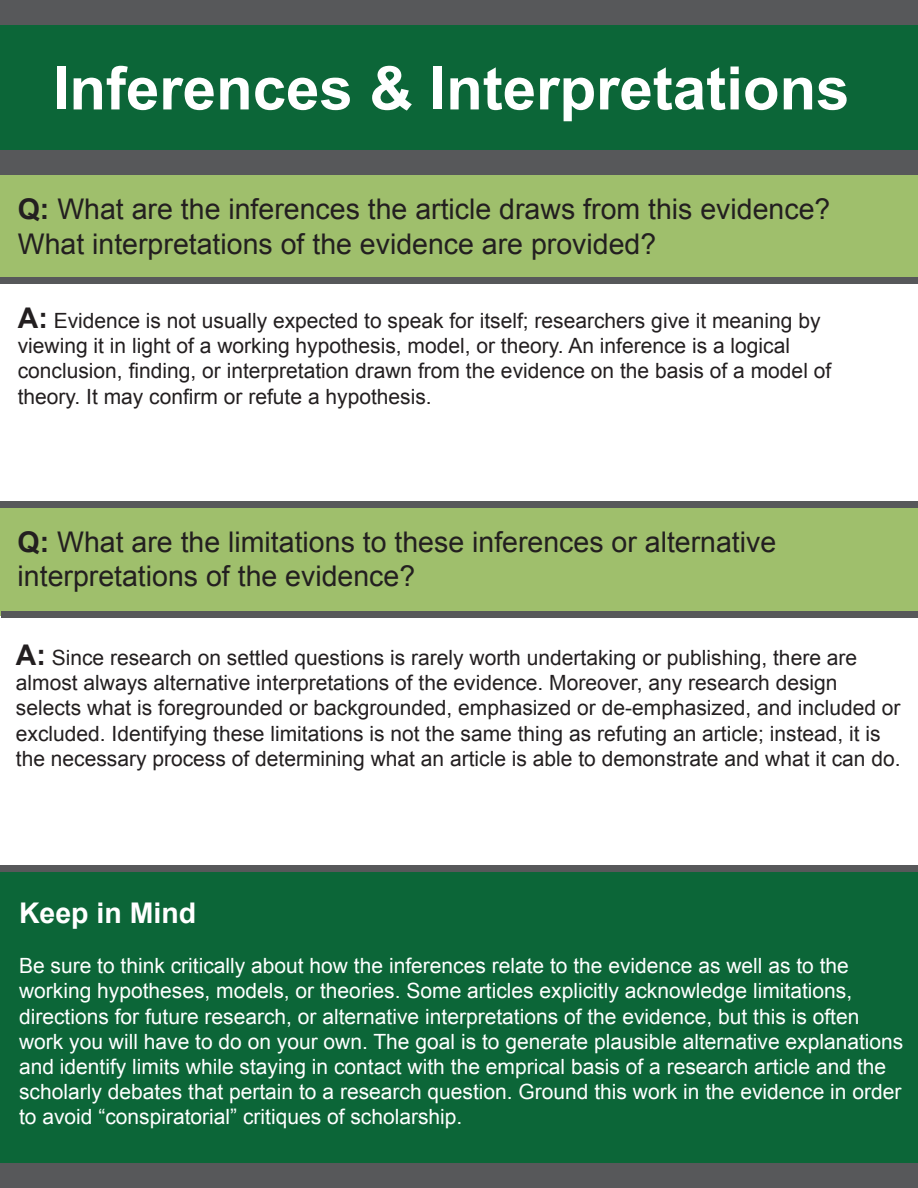
<style>
.page{position:relative;width:918px;height:1188px;background:#fff}
.page>*{position:absolute;margin:0;border:0;box-sizing:border-box;transform-origin:0 0}
.t1{font:700 60px "Arial";color:#fff}
.t2{font:28.5px/34.2px "Arial";color:#231f20}
.t3{font:700 28.5px "Arial";color:#fff}
.t4{font:21px/25.2px "Arial";color:#231f20}
.t5{font:21px/25.2px "Arial";color:#fff}
.s1{font-weight:700}
.s2{font-weight:700;font-size:28.5px}
</style>
<div class="page">
<div style="left:0;top:507px;width:918px;height:109px;background:#9fbf6c"></div>
<div style="left:0;top:171px;width:918px;height:109px;background:#9fbf6c"></div>
<div style="left:0;top:18px;width:918px;height:133px;background:#0c6638"></div>
<div style="left:0;top:0;width:918px;height:25px;background:#57585a"></div>
<div style="left:0;top:150px;width:918px;height:24px;background:#57585a"></div>
<div style="left:0;top:277px;width:918px;height:6px;background:#57585a"></div>
<div style="left:0;top:870px;width:918px;height:307px;background:#0c6638"></div>
<div style="left:0;top:1163px;width:917px;height:25px;background:#57585a"></div>
<div style="left:0;top:502px;width:918px;height:6px;background:#57585a"></div>
<div style="left:2px;top:612px;width:916px;height:6px;background:#57585a"></div>
<div style="left:0;top:866px;width:918px;height:6px;background:#57585a"></div>
<h1 class="t1" style="left:53px;top:48px;width:798px">Inferences &amp; Interpretations</h1>
<h2 class="t2" style="left:18px;top:193px;width:814px"><span class="s1">Q:</span> What are the inferences the article draws from this evidence?<br>What interpretations of the evidence are provided?</h2>
<p class="t4" style="left:18px;top:308px;width:815px"><span class="s2">A:</span> Evidence is not usually expected to speak for itself; researchers give it meaning by viewing it in light of a working hypothesis, model, or theory. An inference is a logical conclusion, finding, or interpretation drawn from the evidence on the basis of a model of theory. It may confirm or refute a hypothesis.</p>
<h2 class="t2" style="left:18px;top:525px;width:760px"><span class="s1">Q:</span> What are the limitations to these inferences or alternative interpretations of the evidence?</h2>
<p class="t4" style="left:16px;top:645px;width:886px"><span class="s2">A:</span> Since research on settled questions is rarely worth undertaking or publishing, there are almost always alternative interpretations of the evidence. Moreover, any research design selects what is foregrounded or backgrounded, emphasized or de-emphasized, and included or excluded. Identifying these limitations is not the same thing as refuting an article; instead, it is the necessary process of determining what an article is able to demonstrate and what it can do.</p>
<h2 class="t3" style="left:19px;top:894px;width:179px">Keep in Mind</h2>
<p class="t5" style="left:19px;top:953px;width:886px">Be sure to think critically about how the inferences relate to the evidence as well as to the working hypotheses, models, or theories. Some articles explicitly acknowledge limitations, directions for future research, or alternative interpretations of the evidence, but this is often work you will have to do on your own. The goal is to generate plausible alternative explanations and identify limits while staying in contact with the emprical basis of a research article and the scholarly debates that pertain to a research question. Ground this work in the evidence in order to avoid “conspiratorial” critiques of scholarship.</p>
</div>
